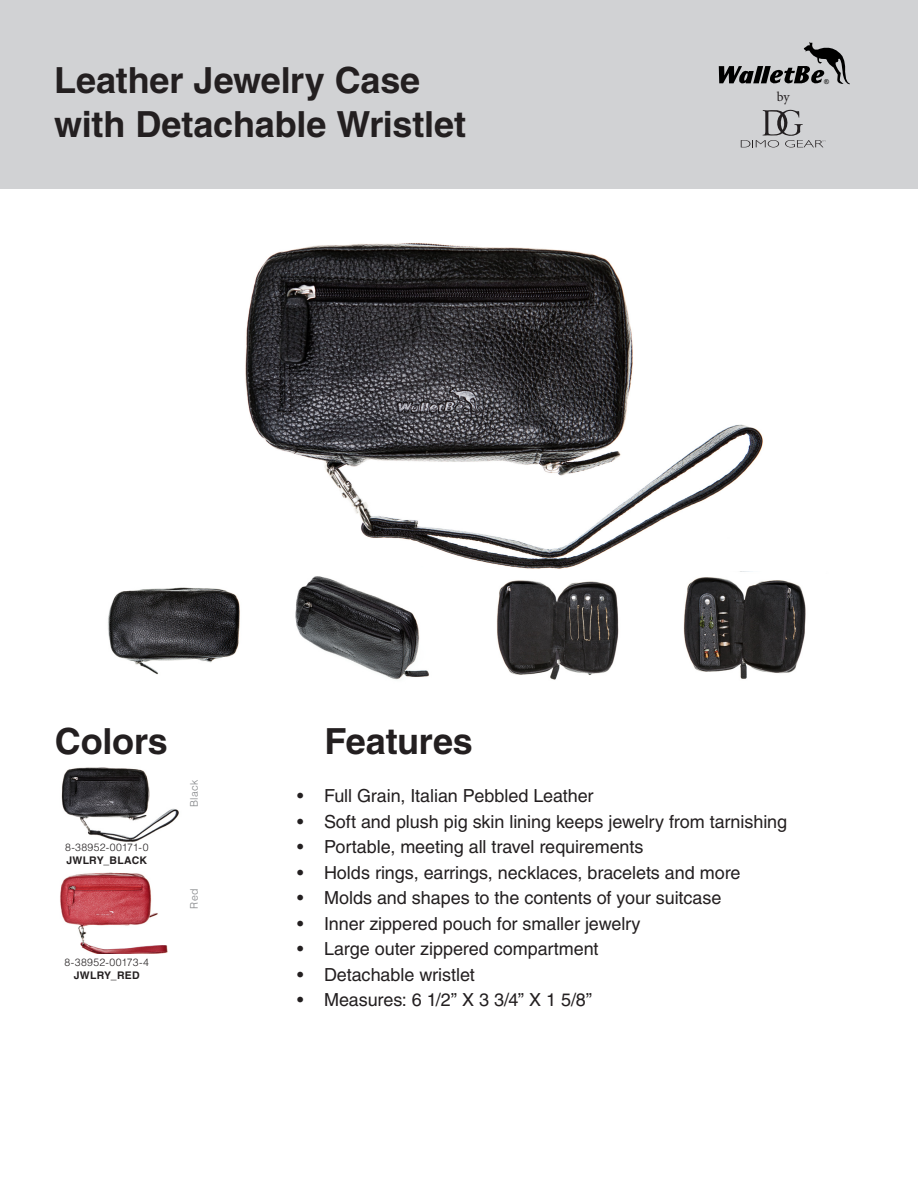
<style>
.page{position:relative;width:918px;height:1188px;background:#fff}
.page>*{position:absolute;margin:0;border:0;box-sizing:border-box;transform-origin:0 0}
.t1{font:700 36px/43.2px "Helvetica LT";letter-spacing:-.005em;color:#231f20}
.t2{font:18px "Helvetica LT";letter-spacing:-.005em;color:#231f20}
.t3{font:13.5px "Minion Pro";color:#231f20}
.t4{font:300 10.5px "Helvetica LT";letter-spacing:.02em;color:#231f20}
.t5{font:700 10.5px "Helvetica LT";letter-spacing:.02em;color:#231f20}
.t6{font:300 10.5px "Helvetica LT";letter-spacing:.01em;color:#808285}
.t7{font:6.6px "Arial";color:#000}
</style>
<div class="page">
<img style="left:60px;top:872px;width:108px;height:82px">
<img style="left:61px;top:767px;width:118px;height:75px">
<div style="left:0;top:0;width:918px;height:188px;background:#d1d2d4"></div>
<svg style="left:741px;top:109px;width:84px;height:38px"></svg>
<svg style="left:719px;top:42px;width:131px;height:42px"></svg>
<img style="left:245px;top:243px;width:518px;height:326px">
<img style="left:108px;top:587px;width:132px;height:88px">
<img style="left:496px;top:580px;width:123px;height:100px">
<img style="left:292px;top:566px;width:144px;height:114px">
<img style="left:683px;top:571px;width:123px;height:108px">
<h1 class="t1" style="left:54px;top:59px;width:414px">Leather Jewelry Case with Detachable Wristlet</h1>
<p class="t3" style="left:777px;top:88px;width:14px">by</p>
<p class="t7" style="left:824px;top:77px;width:6px">®</p>
<h1 class="t1" style="left:55px;top:719px;width:115px">Colors</h1>
<h1 class="t1" style="left:324px;top:719px;width:150px">Features</h1>
<p class="t2" style="left:297px;top:785px;width:298px">• Full Grain, Italian Pebbled Leather</p>
<p class="t2" style="left:297px;top:811px;width:492px">• Soft and plush pig skin lining keeps jewelry from tarnishing</p>
<p class="t2" style="left:297px;top:837px;width:348px">• Portable, meeting all travel requirements</p>
<p class="t2" style="left:297px;top:862px;width:445px">• Holds rings, earrings, necklaces, bracelets and more</p>
<p class="t2" style="left:297px;top:888px;width:426px">• Molds and shapes to the contents of your suitcase</p>
<p class="t2" style="left:297px;top:913px;width:345px">• Inner zippered pouch for smaller jewelry</p>
<p class="t2" style="left:297px;top:939px;width:303px">• Large outer zippered compartment</p>
<p class="t2" style="left:297px;top:964px;width:179px">• Detachable wristlet</p>
<p class="t2" style="left:297px;top:990px;width:297px">• Measures: 6 1/2” X 3 3/4” X 1 5/8”</p>
<p class="t6" style="left:188px;top:807px;width:28px;rotate:-90deg">Black</p>
<p class="t4" style="left:65px;top:841px;width:85px">8-38952-00171-0</p>
<p class="t5" style="left:66px;top:853px;width:82px">JWLRY_BLACK</p>
<p class="t6" style="left:188px;top:909px;width:21px;rotate:-90deg">Red</p>
<p class="t4" style="left:65px;top:956px;width:86px">8-38952-00173-4</p>
<p class="t5" style="left:74px;top:969px;width:67px">JWLRY_RED</p>
</div>
